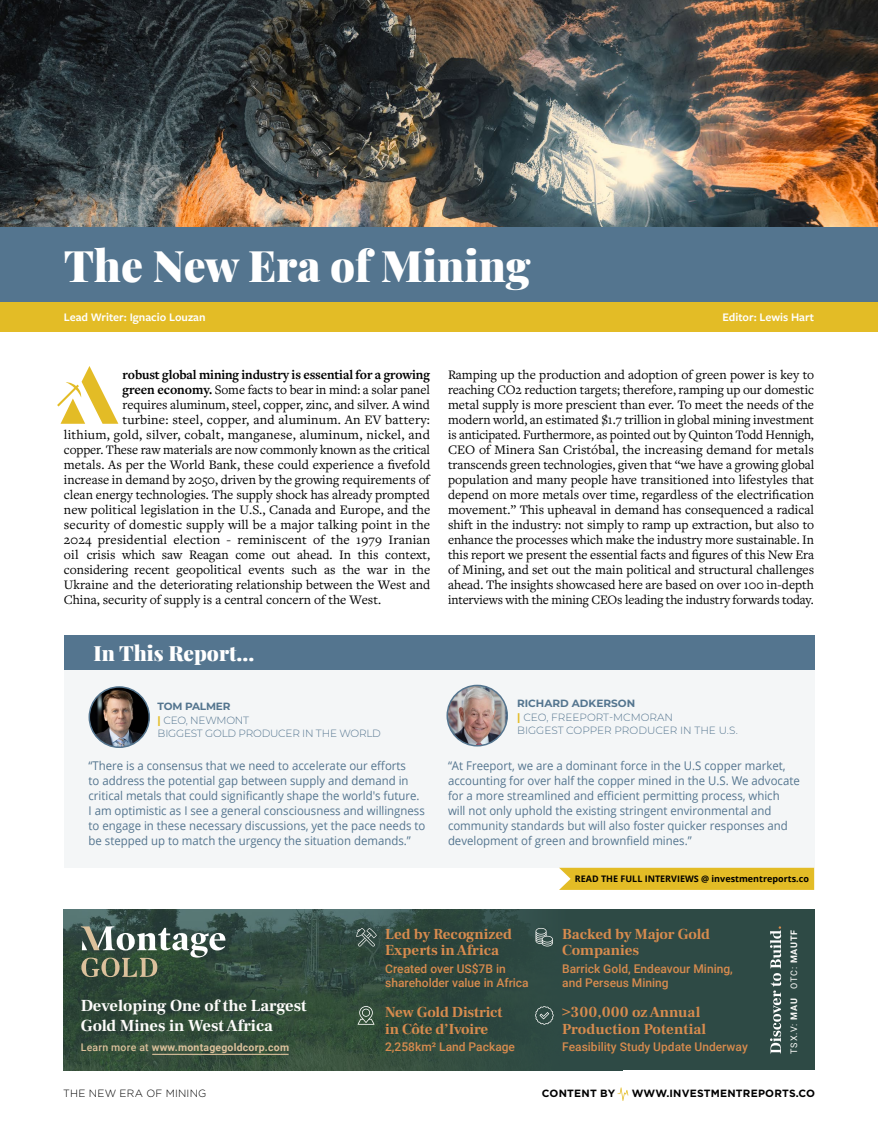
<style>
.page{position:relative;width:878px;height:1134px;background:#fff}
.page>*{position:absolute;margin:0;border:0;box-sizing:border-box;transform-origin:0 0}
.t1{font:900 43.5px "Playfair Display";color:#fff}
.t2{font:900 21px "Playfair Display";color:#fff}
.t3{font:700 16.5px/19.8px "Frank Ruhl Libre";color:#fdfcfa}
.t4{font:700 15px/16.5px "Frank Ruhl Libre";color:#d78b4e}
.t5{font:13.5px/15px "Freight Text Pro";color:#000;text-align:justify}
.t6{font:700 13.5px "Freight Text Pro";letter-spacing:-.01em;color:#000}
.t7{font:12px/15px "Open Sans";color:#54758f;scale:.95 1}
.t8{font:500 12px/14.4px "Roboto";color:#d78b4e}
.t9{font:600 12px "Freight Sans Pro";color:#fff}
.t10{font:300 10.5px/13.5px "Montserrat";letter-spacing:-.01em;color:#54758f}
.t11{font:700 10.5px "Roboto";letter-spacing:.02em;color:#dcc19c}
.t12{font:700 10.5px "Gotham Pro";letter-spacing:.02em;color:#000}
.t13{font:300 10.5px "Gotham Pro";letter-spacing:.02em;color:#000}
.t14{font:700 9px "Open Sans";color:#000}
.t15{font:9px "Roboto";letter-spacing:.075em;color:#fdfcfa}
.s1{font-weight:700}
.s2{font-weight:700;color:#e3bc26}
.s3{font-weight:500}
.s4{font-family:"Times New Roman"}
</style>
<div class="page">
<svg style="left:617px;top:1087px;width:11px;height:14px"></svg>
<img style="left:0;top:0;width:878px;height:227px">
<div style="left:64px;top:669px;width:750px;height:199px;background:#f4f6f7"></div>
<div style="left:0;top:227px;width:878px;height:75px;background:#54758f"></div>
<div style="left:0;top:302px;width:878px;height:30px;background:#e3bc26"></div>
<img style="left:89px;top:687px;width:60px;height:60px;border-radius:30px">
<div style="left:88px;top:686px;width:62px;height:62px;border:2px solid #54758f;border-radius:50%"></div>
<img style="left:447px;top:685px;width:60px;height:61px;border-radius:30px">
<div style="left:446px;top:685px;width:62px;height:62px;border:2px solid #54758f;border-radius:50%"></div>
<div style="left:64px;top:635px;width:750px;height:34px;background:#54758f"></div>
<div style="left:64px;top:909px;width:750px;height:161px;background:#2e4a45"></div>
<img style="left:64px;top:909px;width:296px;height:161px">
<div style="left:360px;top:909px;width:262px;height:161px;background:#2e4a41"></div>
<hr style="left:152px;top:1054px;width:136px;height:1px;background:#dcc19c">
<svg style="left:81px;top:926px;width:144px;height:51px"></svg>
<svg style="left:770px;top:926px;width:11px;height:128px"></svg>
<svg style="left:535px;top:1006px;width:19px;height:19px"></svg>
<svg style="left:357px;top:1006px;width:17px;height:19px"></svg>
<svg style="left:535px;top:928px;width:18px;height:18px"></svg>
<svg style="left:356px;top:928px;width:21px;height:19px"></svg>
<svg style="left:559px;top:868px;width:255px;height:22px;background:#e3bd2b"></svg>
<svg style="left:57px;top:366px;width:61px;height:58px"></svg>
<h1 class="t1" style="left:64px;top:231px;width:468px">The New Era of Mining</h1>
<p class="t9" style="left:64px;top:309px;width:143px">Lead Writer: Ignacio Louzan</p>
<p class="t9" style="left:722px;top:309px;width:93px">Editor: Lewis Hart</p>
<p class="t6" style="left:123px;top:365px;width:309px">robust global mining industry is essential for a growing</p>
<p class="t5" style="left:123px;top:381px;width:309px"><span class="s1">green economy.</span> Some facts to bear in mind: a solar panel</p>
<p class="t5" style="left:123px;top:396px;width:308px">requires aluminum, steel, copper, zinc, and silver. A wind</p>
<p class="t5" style="left:123px;top:411px;width:309px">turbine: steel, copper, and aluminum. An EV battery:</p>
<p class="t5" style="left:64px;top:426px;width:367px">lithium, gold, silver, cobalt, manganese, aluminum, nickel, and</p>
<p class="t5" style="left:64px;top:441px;width:368px">copper. These raw materials are now commonly known as the critical</p>
<p class="t5" style="left:64px;top:456px;width:368px">metals. As per the World Bank, these could experience a fivefold</p>
<p class="t5" style="left:64px;top:471px;width:367px">increase in demand by 2050, driven by the growing requirements of</p>
<p class="t5" style="left:64px;top:486px;width:367px">clean energy technologies. The supply shock has already prompted</p>
<p class="t5" style="left:64px;top:501px;width:368px">new political legislation in the U.S., Canada and Europe, and the</p>
<p class="t5" style="left:64px;top:516px;width:367px">security of domestic supply will be a major talking point in the</p>
<p class="t5" style="left:64px;top:531px;width:368px">2024 presidential election - reminiscent of the 1979 Iranian</p>
<p class="t5" style="left:64px;top:546px;width:368px">oil crisis which saw Reagan come out ahead. In this context,</p>
<p class="t5" style="left:64px;top:561px;width:368px">considering recent geopolitical events such as the war in the</p>
<p class="t5" style="left:64px;top:576px;width:368px">Ukraine and the deteriorating relationship between the West and</p>
<p class="t5" style="left:64px;top:591px;width:319px">China, security of supply is a central concern of the West.</p>
<h2 class="t2" style="left:93px;top:636px;width:162px">In This Report...</h2>
<p class="t5" style="left:448px;top:366px;width:368px">Ramping up the production and adoption of green power is key to reaching CO2 reduction targets; therefore, ramping up our domestic metal supply is more prescient than ever. To meet the needs of the modern world, an estimated $1.7 trillion in global mining investment is anticipated. Furthermore, as pointed out by Quinton Todd Hennigh, CEO of Minera San Cristóbal, the increasing demand for metals transcends green technologies, given that “we have a growing global population and many people have transitioned into lifestyles that depend on more metals over time, regardless of the electrification movement.” This upheaval in demand has consequenced a radical shift in the industry: not simply to ramp up extraction, but also to enhance the processes which make the industry more sustainable. In this report we present the essential facts and figures of this New Era of Mining, and set out the main political and structural challenges ahead. The insights showcased here are based on over 100 in-depth interviews with the mining CEOs leading the industry forwards today.</p>
<p class="t10" style="left:158px;top:699px;width:225px"><span class="s1">TOM PALMER<br></span><span class="s2">|</span> CEO, NEWMONT<br>BIGGEST GOLD PRODUCER IN THE WORLD</p>
<p class="t10" style="left:517px;top:696px;width:222px"><span class="s1">RICHARD ADKERSON<br></span><span class="s2">|</span> CEO, FREEPORT-MCMORAN<br>BIGGEST COPPER PRODUCER IN THE U.S.</p>
<p class="t7" style="left:88px;top:758px;width:356px">“There is a consensus that we need to accelerate our efforts<br>to address the potential gap between supply and demand in critical metals that could significantly shape the world's future.<br>I am optimistic as I see a general consciousness and willingness to engage in these necessary discussions, yet the pace needs to be stepped up to match the urgency the situation demands.”</p>
<p class="t7" style="left:448px;top:758px;width:372px">“At Freeport, we are a dominant force in the U.S copper market, accounting for over half the copper mined in the U.S. We advocate for a more streamlined and efficient permitting process, which will not only uphold the existing stringent environmental and community standards but will also foster quicker responses and development of green and brownfield mines.”</p>
<p class="t3" style="left:81px;top:996px;width:227px">Developing One of the Largest<br>Gold Mines in West Africa</p>
<p class="t11" style="left:81px;top:1040px;width:210px"><span class="s3">Learn more at</span> www.montagegoldcorp.com</p>
<p class="t4" style="left:385px;top:926px;width:128px">Led by Recognized<br>Experts in Africa</p>
<p class="t8" style="left:385px;top:961px;width:145px">Created over US$7B in shareholder value in Africa</p>
<p class="t4" style="left:385px;top:1004px;width:119px">New Gold District in Côte d’Ivoire</p>
<p class="t8" style="left:385px;top:1039px;width:131px">2,258km² Land Package</p>
<p class="t14" style="left:574px;top:872px;width:236px">READ THE FULL INTERVIEWS @ investmentreports.co</p>
<p class="t4" style="left:562px;top:926px;width:149px">Backed by Major Gold<br>Companies</p>
<p class="t8" style="left:562px;top:961px;width:172px">Barrick Gold, Endeavour Mining, and Perseus Mining</p>
<p class="t4" style="left:562px;top:1004px;width:146px"><span class="s4">&gt;</span>300,000 oz Annual<br>Production Potential</p>
<p class="t8" style="left:562px;top:1039px;width:187px">Feasibility Study Update Underway</p>
<p class="t15" style="left:787px;top:1054px;width:125px;rotate:-90deg">TSX.V: <span class="s1">MAU</span> OTC: <span class="s1">MAUTF</span></p>
<p class="t13" style="left:63px;top:1088px;width:145px">THE NEW ERA OF MINING</p>
<p class="t12" style="left:542px;top:1087px;width:75px">CONTENT BY</p>
<p class="t12" style="left:631px;top:1087px;width:185px">WWW.INVESTMENTREPORTS.CO</p>
</div>
